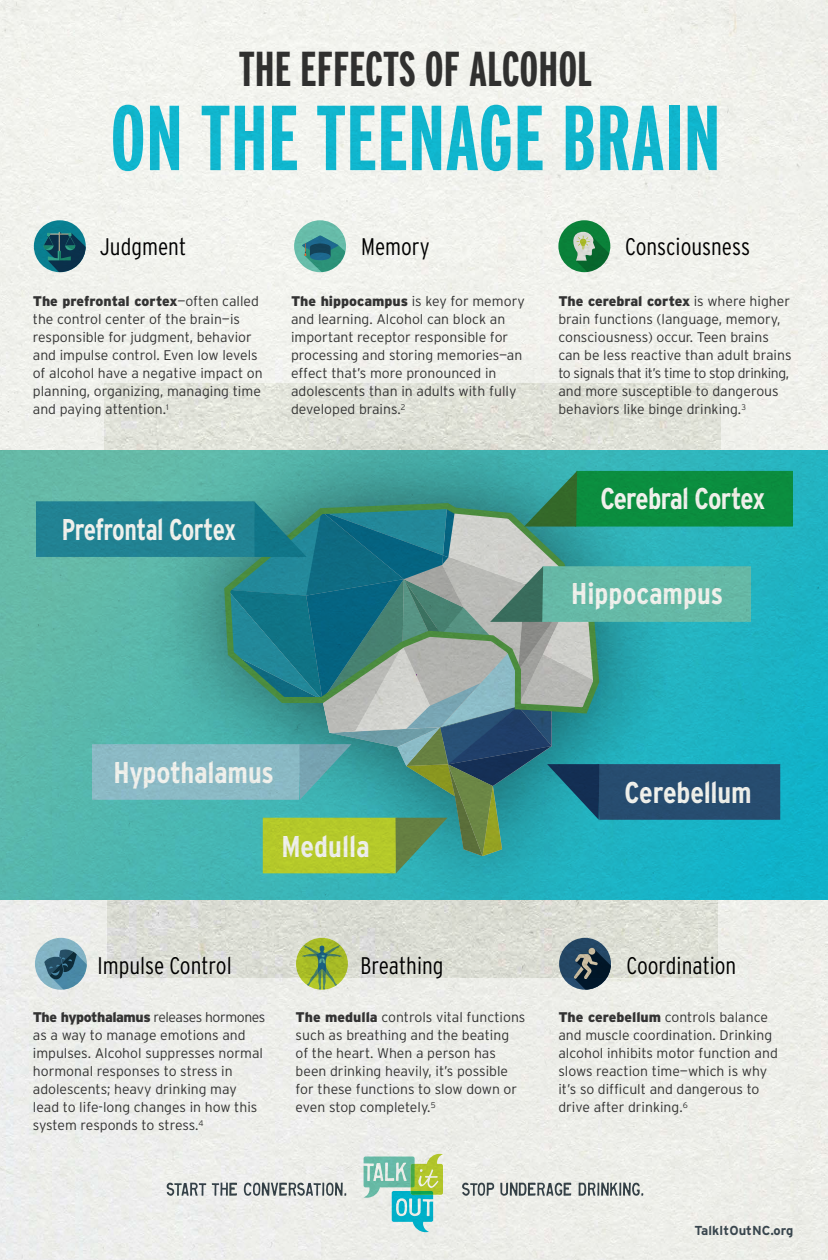
<style>
.page{position:relative;width:828px;height:1260px;background:#eff0ec}
.page>*{position:absolute;margin:0;border:0;box-sizing:border-box;transform-origin:0 0}
.t1{font:700 extra-condensed 92px "Interstate";color:#11bfdd}
.t2{font:700 extra-condensed 49px "Interstate";color:#333}
.t3{font:700 condensed 30px "Interstate";letter-spacing:-.01em;color:#fff}
.t4{font:700 condensed 30px "Interstate";letter-spacing:-.01em;color:#fff;scale:.9 1}
.t5{font:700 condensed 30px "Interstate";letter-spacing:-.01em;color:#fff;scale:.96 1}
.t6{font:300 condensed 24px "Interstate";color:#000}
.t7{font:300 14px/18px "Interstate";color:#333}
.t8{font:700 13px "Interstate";color:#39464e}
.s1{font-weight:900}
</style>
<div class="page">
<svg style="left:0;top:450px;width:828px;height:450px;background:#3cb5b7"></svg>
<img style="left:107px;top:873px;width:610px;height:104px">
<img style="left:104px;top:383px;width:616px;height:88px">
<svg style="left:36px;top:471px;width:757px;height:402px;background:#489f99"></svg>
<svg style="left:167px;top:1183px;width:39px;height:13px"></svg>
<svg style="left:212px;top:1181px;width:25px;height:15px"></svg>
<svg style="left:244px;top:1181px;width:102px;height:15px;background:#a6acac"></svg>
<svg style="left:462px;top:1183px;width:32px;height:13px"></svg>
<svg style="left:500px;top:1183px;width:71px;height:13px"></svg>
<svg style="left:578px;top:1181px;width:65px;height:15px"></svg>
<svg style="left:364px;top:1154px;width:79px;height:78px;background:#9dd1b8"></svg>
<svg style="left:34px;top:220px;width:52px;height:52px"></svg>
<svg style="left:43px;top:232px;width:43px;height:40px;background:#2b6371"></svg>
<svg style="left:294px;top:220px;width:52px;height:52px"></svg>
<svg style="left:302px;top:236px;width:43px;height:36px;background:#4a9491"></svg>
<svg style="left:558px;top:220px;width:52px;height:52px"></svg>
<svg style="left:571px;top:232px;width:39px;height:40px;background:#5a9c6e"></svg>
<div style="left:35px;top:938px;width:52px;height:52px;background:#83b4c6;border-radius:50%"></div>
<svg style="left:44px;top:949px;width:43px;height:41px"></svg>
<svg style="left:296px;top:938px;width:52px;height:52px"></svg>
<svg style="left:302px;top:945px;width:40px;height:45px;background:#90ad47"></svg>
<div style="left:559px;top:938px;width:52px;height:52px;background:#234664;border-radius:50%"></div>
<svg style="left:574px;top:948px;width:37px;height:42px"></svg>
<h2 class="t2" style="left:239px;top:42px;width:355px">THE EFFECTS OF ALCOHOL</h2>
<h1 class="t1" style="left:110px;top:87px;width:612px">ON THE TEENAGE BRAIN</h1>
<h3 class="t6" style="left:100px;top:233px;width:88px">Judgment</h3>
<p class="t7" style="left:33px;top:292px;width:231px"><span class="s1">The prefrontal cortex</span>—often called the control center of the brain—is responsible for judgment, behavior and impulse control. Even low levels of alcohol have a negative impact on planning, organizing, managing time and paying attention.<sup>1</sup></p>
<h3 class="t6" style="left:361px;top:233px;width:70px">Memory</h3>
<p class="t7" style="left:291px;top:292px;width:235px"><span class="s1">The hippocampus</span> is key for memory and learning. Alcohol can block an important receptor responsible for processing and storing memories—an effect that’s more pronounced in adolescents than in adults with fully developed brains.<sup>2</sup></p>
<h3 class="t4" style="left:62px;top:512px;width:195px">Prefrontal Cortex</h3>
<h3 class="t6" style="left:625px;top:233px;width:126px">Consciousness</h3>
<p class="t7" style="left:558px;top:292px;width:235px"><span class="s1">The cerebral cortex</span> is where higher brain functions (language, memory, consciousness) occur. Teen brains can be less reactive than adult brains to signals that it’s time to stop drinking, and more susceptible to dangerous behaviors like binge drinking.<sup>3</sup></p>
<h3 class="t5" style="left:600px;top:482px;width:174px">Cerebral Cortex</h3>
<h3 class="t3" style="left:571px;top:577px;width:154px">Hippocampus</h3>
<h3 class="t3" style="left:113px;top:755px;width:162px">Hypothalamus</h3>
<h3 class="t3" style="left:281px;top:830px;width:90px">Medulla</h3>
<h3 class="t3" style="left:624px;top:776px;width:129px">Cerebellum</h3>
<h3 class="t6" style="left:97px;top:952px;width:136px">Impulse Control</h3>
<p class="t7" style="left:33px;top:1008px;width:234px"><span class="s1">The hypothalamus</span> releases hormones as a way to manage emotions and impulses. Alcohol suppresses normal hormonal responses to stress in adolescents; heavy drinking may lead to life-long changes in how this system responds to stress.<sup>4</sup></p>
<h3 class="t6" style="left:360px;top:952px;width:85px">Breathing</h3>
<p class="t7" style="left:296px;top:1008px;width:231px"><span class="s1">The medulla</span> controls vital functions such as breathing and the beating<br>of the heart. When a person has been drinking heavily, it’s possible for these functions to slow down or even stop completely.<sup>5</sup></p>
<h3 class="t6" style="left:626px;top:952px;width:111px">Coordination</h3>
<p class="t7" style="left:558px;top:1008px;width:221px"><span class="s1">The cerebellum</span> controls balance and muscle coordination. Drinking alcohol inhibits motor function and slows reaction time—which is why it’s so difficult and dangerous to drive after drinking.<sup>6</sup></p>
<p class="t8" style="left:694px;top:1223px;width:101px">TalkItOutNC.org</p>
</div>
